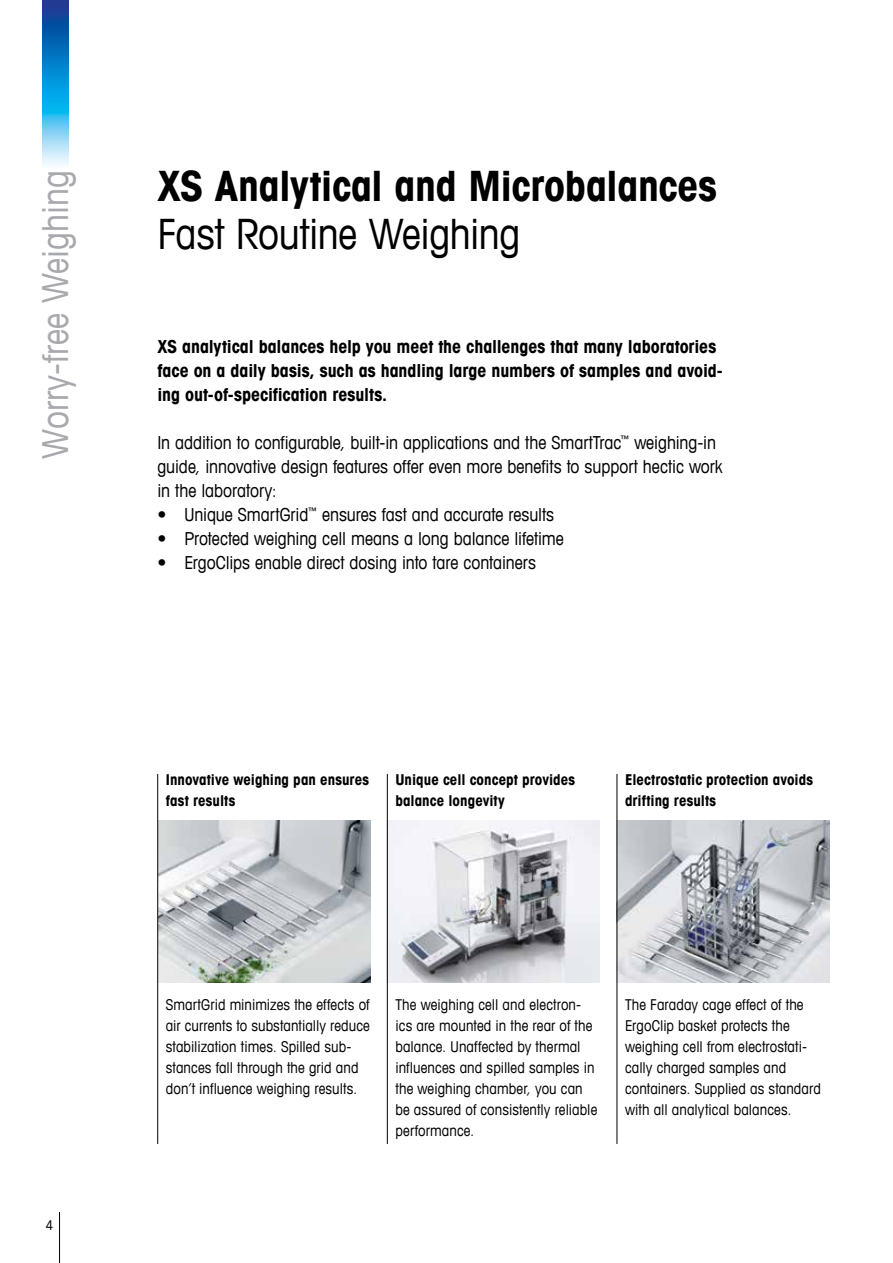
<style>
.page{position:relative;width:893px;height:1263px;background:#fff}
.page>*{position:absolute;margin:0;border:0;box-sizing:border-box;transform-origin:0 0}
.t1{font:700 condensed 42px "Avant Garde Com";letter-spacing:-.01em;color:#000}
.t2{font:condensed 42px "Avant Garde Com";letter-spacing:-.01em;color:#000}
.t3{font:condensed 36px "Avant Garde Com";color:#a7a9ac}
.t4{font:condensed 18px/24px "Avant Garde Com";letter-spacing:-.005em;color:#000}
.t5{font:700 condensed 18px/24px "Avant Garde Com";letter-spacing:-.005em;color:#000}
.t6{font:condensed 15px/21px "Avant Garde Com";letter-spacing:.005em;color:#000}
.t7{font:700 condensed 15px/21px "Avant Garde Com";letter-spacing:.005em;color:#000}
.t8{font:condensed 13.5px "Avant Garde Com";color:#000}
</style>
<div class="page">
<hr style="left:59px;top:1212px;width:1px;height:51px;background:#000">
<img style="left:43px;top:0;width:25px;height:166px">
<img style="left:158px;top:821px;width:213px;height:161px">
<img style="left:618px;top:821px;width:211px;height:161px">
<img style="left:388px;top:821px;width:211px;height:161px">
<hr style="left:387px;top:774px;width:1px;height:370px;background:#000">
<hr style="left:157px;top:774px;width:1px;height:370px;background:#000">
<hr style="left:617px;top:774px;width:1px;height:370px;background:#000">
<h2 class="t3" style="left:33px;top:459px;width:290px;rotate:-90deg">Worry-free Weighing</h2>
<h1 class="t1" style="left:157px;top:158px;width:561px">XS Analytical and Microbalances</h1>
<h1 class="t2" style="left:157px;top:207px;width:365px">Fast Routine Weighing</h1>
<p class="t5" style="left:157px;top:334px;width:567px">XS analytical balances help you meet the challenges that many laboratories face on a daily basis, such as handling large numbers of samples and avoid&shy;ing out-of-specification results.</p>
<p class="t4" style="left:157px;top:430px;width:567px">In addition to configurable, built-in applications and the SmartTrac<sup>™</sup> weighing-in guide, innovative design features offer even more benefits to support hectic work in the laboratory:</p>
<p class="t4" style="left:157px;top:502px;width:398px">• Unique SmartGrid<sup>™</sup> ensures fast and accurate results</p>
<p class="t4" style="left:157px;top:526px;width:408px">• Protected weighing cell means a long balance lifetime</p>
<p class="t4" style="left:157px;top:550px;width:380px">• ErgoClips enable direct dosing into tare containers</p>
<p class="t8" style="left:46px;top:1217px;width:9px">4</p>
<p class="t7" style="left:166px;top:768px;width:205px">Innovative weighing pan ensures fast results</p>
<p class="t7" style="left:395px;top:768px;width:181px">Unique cell concept provides balance longevity</p>
<p class="t7" style="left:625px;top:768px;width:190px">Electrostatic protection avoids drifting results</p>
<p class="t6" style="left:166px;top:994px;width:206px">SmartGrid minimizes the effects of air currents to substantially reduce stabilization times. Spilled sub&shy;stances fall through the grid and don‘t influence weighing results.</p>
<p class="t6" style="left:395px;top:994px;width:203px">The weighing cell and electron&shy;ics are mounted in the rear of the balance. Unaffected by thermal influences and spilled samples in the weighing chamber, you can be assured of consistently reliable performance.</p>
<p class="t6" style="left:625px;top:994px;width:197px">The Faraday cage effect of the<br>ErgoClip basket protects the weighing cell from electrostati&shy;cally charged samples and containers. Supplied as standard with all analytical balances.</p>
</div>
